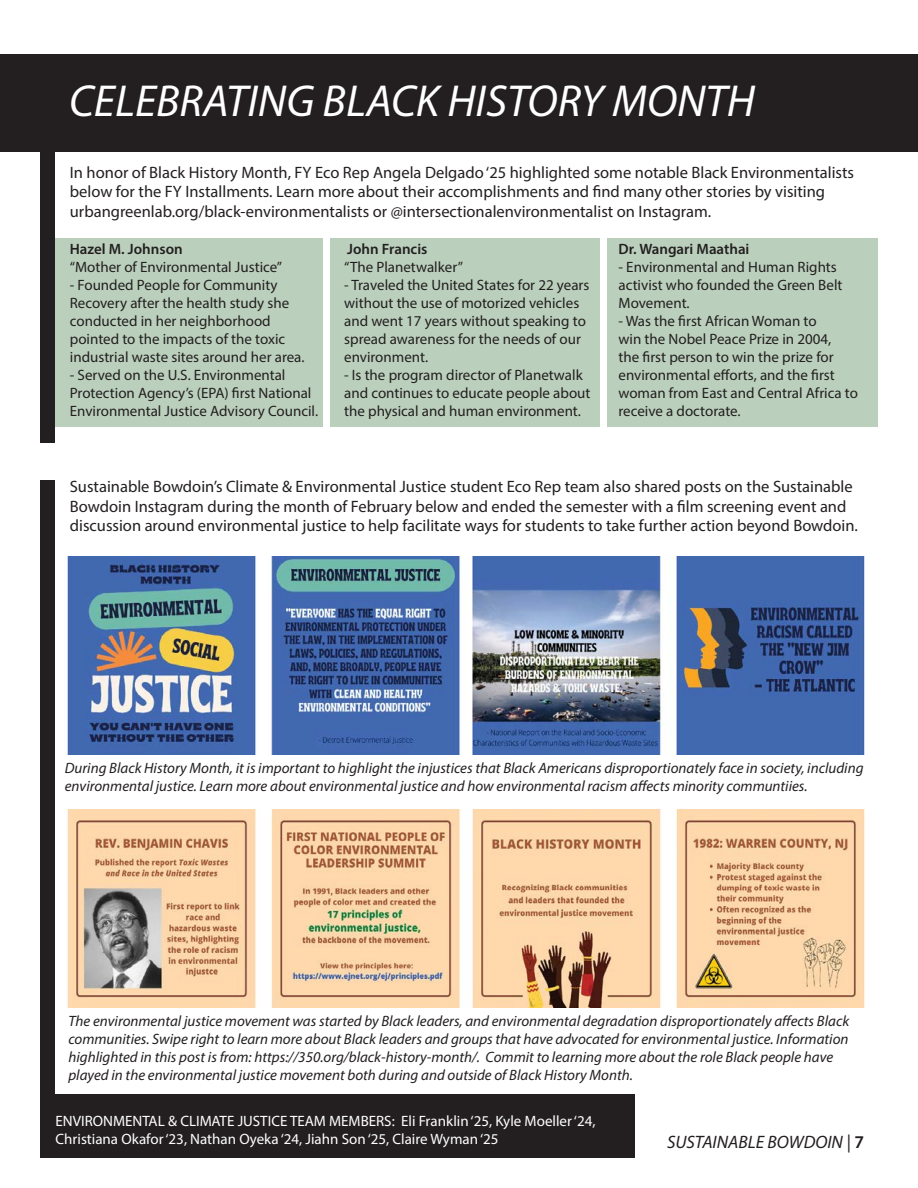
<style>
.page{position:relative;width:918px;height:1188px;background:#fff}
.page>*{position:absolute;margin:0;border:0;box-sizing:border-box;transform-origin:0 0}
.t1{font:italic 45px "Myriad Pro";color:#fff}
.t2{font:italic 18px "Myriad Pro";color:#231f20}
.t3{font:16.5px/19.8px "Myriad Pro";color:#231f20}
.t4{font:15px/18px "Myriad Pro";color:#231f20}
.t5{font:italic 15px/18px "Myriad Pro";color:#231f20}
.t6{font:15px/18px "Myriad Pro";color:#fff}
.t7{font:600 15px "Myriad Pro";color:#231f20}
.s1{font-weight:600}
.s2{font-style:normal}
.s3{font-weight:600;font-style:normal}
</style>
<div class="page">
<div style="left:40px;top:1095px;width:595px;height:63px;background:#231f20"></div>
<div style="left:53px;top:238px;width:270px;height:189px;background:#bbd0bc"></div>
<div style="left:330px;top:238px;width:270px;height:189px;background:#bbd0bc"></div>
<div style="left:608px;top:238px;width:270px;height:189px;background:#bbd0bc"></div>
<img style="left:472px;top:810px;width:393px;height:197px">
<img style="left:67px;top:810px;width:393px;height:197px">
<img style="left:472px;top:557px;width:393px;height:197px">
<img style="left:67px;top:557px;width:393px;height:197px">
<div style="left:40px;top:147px;width:16px;height:296px;background:#231f20"></div>
<div style="left:0;top:54px;width:918px;height:98px;background:#231f20"></div>
<div style="left:40px;top:480px;width:16px;height:614px;background:#231f20"></div>
<p class="t1" style="left:69px;top:73px;width:688px">CELEBRATING BLACK HISTORY MONTH</p>
<p class="t3" style="left:70px;top:162px;width:786px">In honor of Black History Month, FY Eco Rep Angela Delgado ‘25 highlighted some notable Black Environmentalists below for the FY Installments. Learn more about their accomplishments and find many other stories by visiting urbangreenlab.org/black-environmentalists or @intersectionalenvironmentalist on Instagram.</p>
<p class="t4" style="left:70px;top:240px;width:214px"><span class="s1">Hazel M. Johnson<br></span>“Mother of Environmental Justice”</p>
<p class="t4" style="left:70px;top:276px;width:236px">- Founded People for Community Recovery after the health study she conducted in her neighborhood pointed to the impacts of the toxic industrial waste sites around her area.</p>
<p class="t4" style="left:70px;top:366px;width:250px">- Served on the U.S. Environmental<br>Protection Agency’s (EPA) first National<br>Environmental Justice Advisory Council.</p>
<p class="t4" style="left:344px;top:240px;width:120px"><span class="s1">John Francis<br></span>“The Planetwalker”</p>
<p class="t4" style="left:344px;top:276px;width:247px">- Traveled the United States for 22 years without the use of motorized vehicles and went 17 years without speaking to spread awareness for the needs of our environment.</p>
<p class="t4" style="left:344px;top:366px;width:248px">- Is the program director of Planetwalk and continues to educate people about the physical and human environment.</p>
<p class="t7" style="left:619px;top:240px;width:132px">Dr. Wangari Maathai</p>
<p class="t4" style="left:619px;top:258px;width:226px">- Environmental and Human Rights activist who founded the Green Belt<br>Movement.</p>
<p class="t4" style="left:619px;top:312px;width:241px">- Was the first African Woman to<br>win the Nobel Peace Prize in 2004,<br>the first person to win the prize for environmental efforts, and the first woman from East and Central Africa to receive a doctorate.</p>
<p class="t3" style="left:70px;top:476px;width:790px">Sustainable Bowdoin’s Climate &amp; Environmental Justice student Eco Rep team also shared posts on the Sustainable<br>Bowdoin Instagram during the month of February below and ended the semester with a film screening event and discussion around environmental justice to help facilitate ways for students to take further action beyond Bowdoin.</p>
<p class="t5" style="left:65px;top:759px;width:800px">During Black History Month, it is important to highlight the injustices that Black Americans disproportionately face in society, including environmental justice. Learn more about environmental justice and how environmental racism affects minority communtiies.</p>
<p class="t5" style="left:68px;top:1012px;width:782px">The environmental justice movement was started by Black leaders, and environmental degradation disproportionately affects Black communities. Swipe right to learn more about Black leaders and groups that have advocated for environmental justice. Information highlighted in this post is from: https://350.org/black-history-month/. Commit to learning more about the role Black people have played in the environmental justice movement both during and outside of Black History Month.</p>
<p class="t6" style="left:56px;top:1112px;width:542px">ENVIRONMENTAL &amp; CLIMATE JUSTICE TEAM MEMBERS: Eli Franklin ‘25, Kyle Moeller ‘24,<br>Christiana Okafor ‘23, Nathan Oyeka ‘24, Jiahn Son ‘25, Claire Wyman ‘25</p>
<p class="t2" style="left:667px;top:1130px;width:198px">SUSTAINABLE BOWDOIN <span class="s2">|</span> <span class="s3">7</span></p>
</div>
